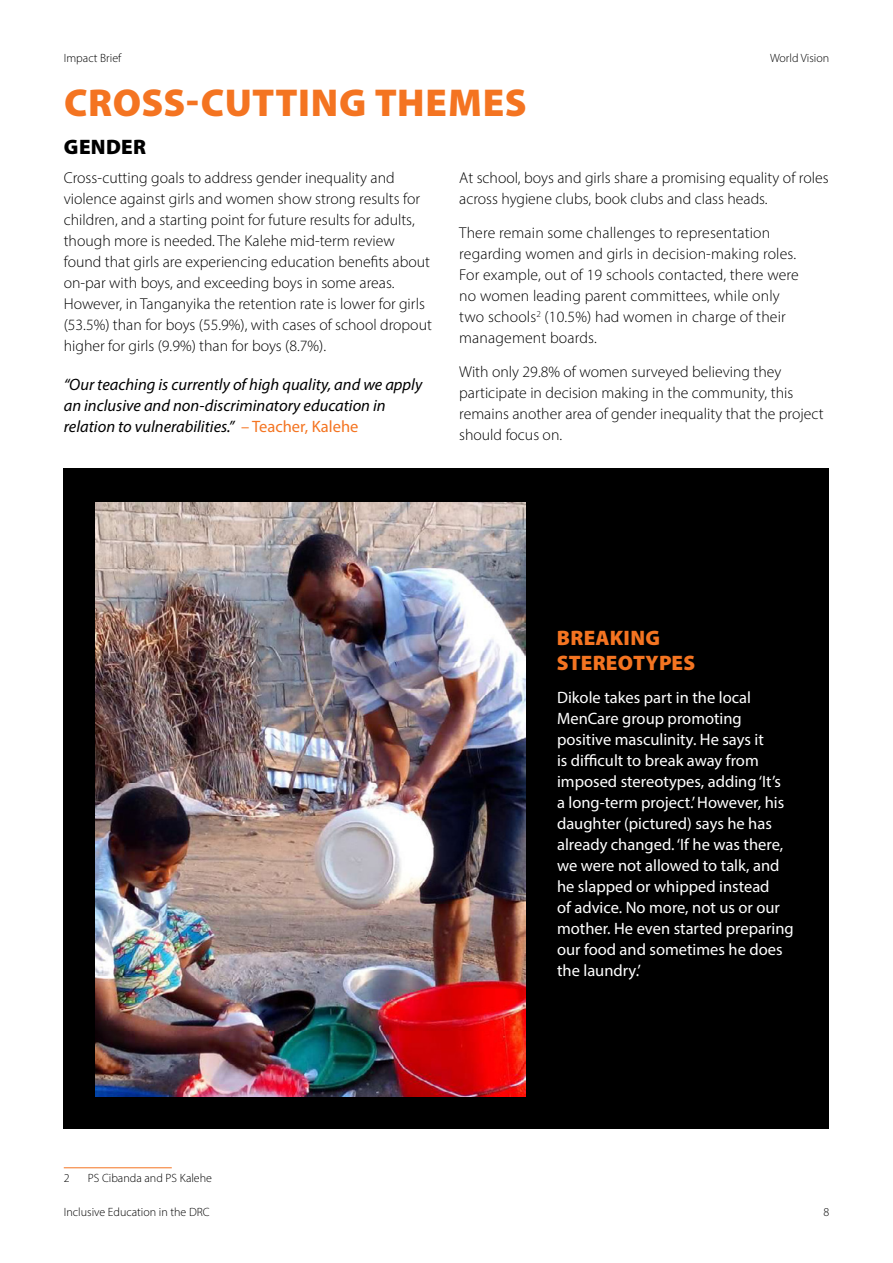
<style>
.page{position:relative;width:893px;height:1263px;background:#fff}
.page>*{position:absolute;margin:0;border:0;box-sizing:border-box;transform-origin:0 0}
.t1{font:900 39px "Myriad Pro";letter-spacing:.015em;color:#f47421}
.t2{font:900 21px/25.2px "Myriad Pro";letter-spacing:.01em;color:#f47421}
.t3{font:900 21px "Myriad Pro";letter-spacing:.015em;color:#000}
.t4{font:16.5px/21px "Myriad Pro";color:#fff}
.t5{font:italic 16.5px/21px "Myriad Pro";color:#000}
.t6{font:300 15.75px/21px "Myriad Pro";color:#000}
.t7{font:300 12px "Myriad Pro";color:#000}
.s1{font-style:normal;color:#f47421}
</style>
<div class="page">
<hr style="left:64px;top:1167px;width:108px;height:1px;background:#f47421">
<div style="left:64px;top:468px;width:765px;height:661px;background:#000"></div>
<img style="left:96px;top:502px;width:429px;height:594px">
<p class="t7" style="left:64px;top:51px;width:59px">Impact Brief</p>
<h1 class="t1" style="left:64px;top:77px;width:464px">CROSS-CUTTING THEMES</h1>
<h2 class="t3" style="left:64px;top:133px;width:84px">GENDER</h2>
<p class="t7" style="left:770px;top:51px;width:61px">World Vision</p>
<p class="t6" style="left:64px;top:167px;width:370px">Cross-cutting goals to address gender inequality and violence against girls and women show strong results for children, and a starting point for future results for adults, though more is needed. The Kalehe mid-term review found that girls are experiencing education benefits about on-par with boys, and exceeding boys in some areas.<br>However, in Tanganyika the retention rate is lower for girls (53.5%) than for boys (55.9%), with cases of school dropout higher for girls (9.9%) than for boys (8.7%).</p>
<p class="t6" style="left:459px;top:167px;width:371px">At school, boys and girls share a promising equality of roles across hygiene clubs, book clubs and class heads.</p>
<p class="t6" style="left:459px;top:222px;width:341px">There remain some challenges to representation regarding women and girls in decision-making roles.<br>For example, out of 19 schools contacted, there were no women leading parent committees, while only two schools<sup>2</sup> (10.5%) had women in charge of their management boards.</p>
<p class="t6" style="left:459px;top:361px;width:366px">With only 29.8% of women surveyed believing they participate in decision making in the community, this remains another area of gender inequality that the project should focus on.</p>
<p class="t5" style="left:64px;top:373px;width:360px">“Our teaching is currently of high quality, and we apply an inclusive and non-discriminatory education in relation to vulnerabilities.” <span class="s1">– Teacher, Kalehe</span></p>
<h2 class="t2" style="left:557px;top:625px;width:140px">BREAKING<br>STEREOTYPES</h2>
<p class="t7" style="left:64px;top:1171px;width:7px">2</p>
<p class="t7" style="left:88px;top:1171px;width:126px">PS Cibanda and PS Kalehe</p>
<p class="t4" style="left:557px;top:686px;width:238px">Dikole takes part in the local<br>MenCare group promoting positive masculinity. He says it<br>is difficult to break away from imposed stereotypes, adding ‘It’s<br>a long-term project.’ However, his daughter (pictured) says he has already changed. ‘If he was there, we were not allowed to talk, and he slapped or whipped instead<br>of advice. No more, not us or our mother. He even started preparing our food and sometimes he does the laundry.’</p>
<p class="t7" style="left:64px;top:1205px;width:148px">Inclusive Education in the DRC</p>
<p class="t7" style="left:823px;top:1205px;width:7px">8</p>
</div>
